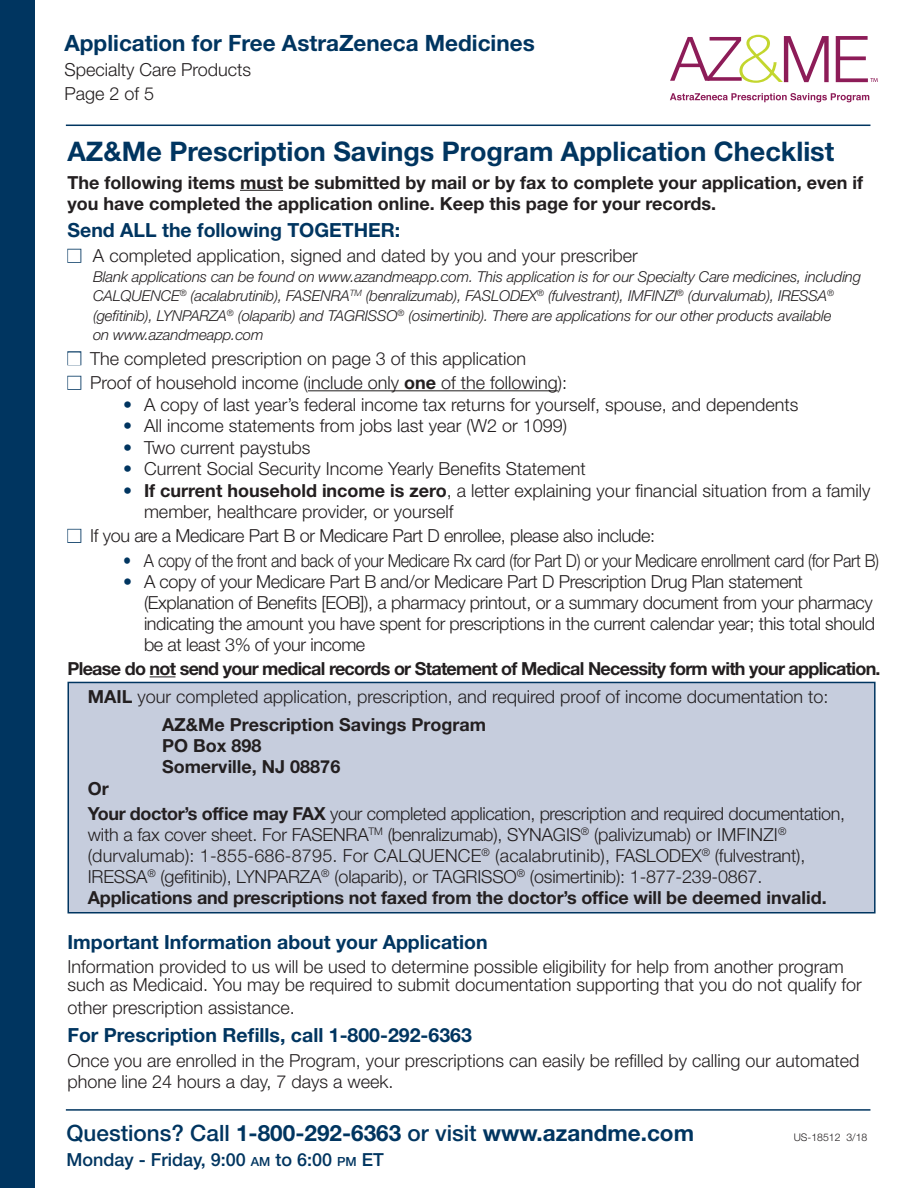
<style>
.page{position:relative;width:918px;height:1188px;background:#fff}
.page>*{position:absolute;margin:0;border:0;box-sizing:border-box;transform-origin:0 0}
.t1{font:700 27px "Helvetica Neue LT Std";color:#003560}
.body{font:700 22.5px "Helvetica Neue LT Std";color:#003560}
.subhead{font:700 19.5px "Helvetica Neue LT Std";color:#003560}
.body-2{font:300 18px/21px "Helvetica Neue LT Std";color:#231f20}
.body_with_bullets_le{font:300 18px/21px "Helvetica Neue LT Std";color:#231f20}
.body_with_bullets_le-2{font:300 18px/21px "Helvetica Neue LT Std";letter-spacing:-.02em;color:#231f20}
.body-3{font:700 18px/21px "Helvetica Neue LT Std";color:#231f20}
.body_w_bullets{font:300 18px "Helvetica Neue LT Std";color:#231f20}
.body_with_bullets_le-3{font:300 18px "Helvetica Neue LT Std";letter-spacing:-.02em;color:#231f20;scale:.9 1}
.body-4{font:700 18px "Helvetica Neue LT Std";letter-spacing:-.04em;color:#231f20}
.body_w_bullets-2{font:300 18px "Helvetica Neue LT Std";letter-spacing:-.02em;color:#231f20}
.body-5{font:500 18px "Helvetica Neue LT Std";color:#003560}
.body-6{font:italic 300 15px/19.5px "Helvetica Neue LT Std";letter-spacing:-.01em;color:#231f20}
.body-7{font:300 10.5px "Helvetica Neue LT Std";color:#231f20}
.s1{color:#fff}
.s2{font-weight:700}
.s3{color:#003560}
.s4{font-weight:500}
.s5{font-size:12.6px}
</style>
<div class="page">
<div style="left:68px;top:682px;width:808px;height:232px;background:#c6cddd;border:2px solid #003560"></div>
<svg style="left:670px;top:93px;width:199px;height:9px"></svg>
<svg style="left:670px;top:35px;width:159px;height:48px"></svg>
<svg style="left:836px;top:36px;width:42px;height:46px"></svg>
<hr style="left:66px;top:125px;width:804px;height:1px;background:#003560">
<hr style="left:66px;top:1109px;width:804px;height:2px;background:#003560">
<div style="left:0;top:0;width:35px;height:1188px;background:#003560"></div>
<hr style="left:240px;top:190px;width:43px;height:1px;background:#231f20">
<hr style="left:308px;top:390px;width:250px;height:1px;background:#231f20">
<svg style="left:150px;top:676px;width:25px;height:1px"></svg>
<div style="left:67px;top:249px;width:14px;height:14px;border:2px solid #003560"></div>
<div style="left:67px;top:351px;width:14px;height:14px;border:2px solid #003560"></div>
<div style="left:67px;top:376px;width:14px;height:14px;border:2px solid #003560"></div>
<div style="left:67px;top:529px;width:14px;height:14px;border:2px solid #003560"></div>
<p class="body" style="left:64px;top:29px;width:472px">Application for Free AstraZeneca Medicines</p>
<p class="body-2" style="left:64px;top:58px;width:188px">Specialty Care Products</p>
<p class="body-2" style="left:64px;top:83px;width:91px">Page 2 of 5</p>
<p class="t1" style="left:68px;top:134px;width:768px">AZ&amp;Me Prescription Savings Program Application Checklist</p>
<p class="body-3" style="left:68px;top:171px;width:797px">The following items must be submitted by mail or by fax to complete your application, even if you have completed the application online. Keep this page for your records.</p>
<p class="subhead" style="left:68px;top:218px;width:334px">Send ALL the following TOGETHER:</p>
<p class="body-2" style="left:68px;top:245px;width:572px"><span class="s1">■</span> A completed application, signed and dated by you and your prescriber</p>
<p class="body-6" style="left:93px;top:266px;width:770px">Blank applications can be found on www.azandmeapp.com. This application is for our Specialty Care medicines, including CALQUENCE<sup>®</sup> (acalabrutinib), FASENRA<sup>TM</sup> (benralizumab), FASLODEX<sup>®</sup> (fulvestrant), IMFINZI<sup>®</sup> (durvalumab), IRESSA<sup>® </sup>(gefitinib), LYNPARZA<sup>®</sup> (olaparib) and TAGRISSO<sup>®</sup> (osimertinib). There are applications for our other products available<br>on www.azandmeapp.com</p>
<p class="body_w_bullets" style="left:68px;top:347px;width:460px"><span class="s1">■</span> The completed prescription on page 3 of this application</p>
<p class="body_w_bullets" style="left:68px;top:372px;width:501px"><span class="s1">■</span> Proof of household income (include only <span class="s2">one</span> of the following):</p>
<p class="body_with_bullets_le" style="left:123px;top:393px;width:677px"><span class="s3">•</span> A copy of last year’s federal income tax returns for yourself, spouse, and dependents</p>
<p class="body_with_bullets_le" style="left:123px;top:415px;width:446px"><span class="s3">•</span> All income statements from jobs last year (W2 or 1099)</p>
<p class="body_with_bullets_le" style="left:123px;top:436px;width:189px"><span class="s3">•</span> Two current paystubs</p>
<p class="body_with_bullets_le" style="left:123px;top:458px;width:464px"><span class="s3">•</span> Current Social Security Income Yearly Benefits Statement</p>
<p class="body_with_bullets_le" style="left:144px;top:479px;width:728px;text-indent:-21px"><span class="s3">•</span> <span class="s2">If current household income is zero</span>, a letter explaining your financial situation from a family member, healthcare provider, or yourself</p>
<p class="body_w_bullets-2" style="left:68px;top:525px;width:589px"><span class="s1">■</span> If you are a Medicare Part B or Medicare Part D enrollee, please also include:</p>
<p class="body_with_bullets_le-3" style="left:123px;top:549px;width:842px"><span class="s3">•</span> A copy of the front and back of your Medicare Rx card (for Part D) or your Medicare enrollment card (for Part B)</p>
<p class="body_with_bullets_le-2" style="left:144px;top:571px;width:733px;text-indent:-21px"><span class="s3">•</span> A copy of your Medicare Part B and/or Medicare Part D Prescription Drug Plan statement (Explanation of Benefits [EOB]), a pharmacy printout, or a summary document from your pharmacy indicating the amount you have spent for prescriptions in the current calendar year; this total should be at least 3% of your income</p>
<p class="body-4" style="left:68px;top:658px;width:815px">Please do not send your medical records or Statement of Medical Necessity form with your application.</p>
<p class="body-2" style="left:88px;top:686px;width:742px"><span class="s2">MAIL</span> your completed application, prescription, and required proof of income documentation to:</p>
<p class="body-3" style="left:162px;top:713px;width:325px">AZ&amp;Me Prescription Savings Program</p>
<p class="body-3" style="left:162px;top:734px;width:101px">PO Box 898</p>
<p class="body-3" style="left:162px;top:755px;width:180px">Somerville, NJ 08876</p>
<p class="body-3" style="left:88px;top:778px;width:23px">Or</p>
<p class="body-2" style="left:88px;top:802px;width:759px"><span class="s2">Your doctor’s office may FAX</span> your completed application, prescription and required documentation, with a fax cover sheet. For FASENRA<sup>TM</sup> (benralizumab), SYNAGIS<sup>®</sup> (palivizumab) or IMFINZI<sup>® </sup>(durvalumab): 1-855-686-8795. For CALQUENCE<sup>®</sup> (acalabrutinib), FASLODEX<sup>®</sup> (fulvestrant), IRESSA<sup>®</sup> (gefitinib), LYNPARZA<sup>®</sup> (olaparib), or TAGRISSO<sup>®</sup> (osimertinib): 1-877-239-0867.<br><span class="s2">Applications and prescriptions not faxed from the doctor’s office will be deemed invalid.</span></p>
<p class="subhead" style="left:68px;top:930px;width:422px">Important Information about your Application</p>
<p class="body-2" style="left:68px;top:957px;width:796px;line-height:18px">Information provided to us will be used to determine possible eligibility for help from another program such as Medicaid. You may be required to submit documentation supporting that you do not qualify for</p>
<p class="body-2" style="left:68px;top:996px;width:229px">other prescription assistance.</p>
<p class="subhead" style="left:68px;top:1023px;width:406px">For Prescription Refills, call 1-800-292-6363</p>
<p class="body-2" style="left:68px;top:1049px;width:793px">Once you are enrolled in the Program, your prescriptions can easily be refilled by calling our automated phone line 24 hours a day, 7 days a week.</p>
<p class="body" style="left:66px;top:1119px;width:629px"><span class="s4">Questions? Call</span> 1-800-292-6363 <span class="s4">or visit</span> www.azandme.com</p>
<p class="body-7" style="left:794px;top:1131px;width:75px">US-18512 3/18</p>
<p class="body-5" style="left:66px;top:1149px;width:319px">Monday - Friday, 9:00 <span class="s5">AM</span> to 6:00 <span class="s5">PM</span> ET</p>
</div>
